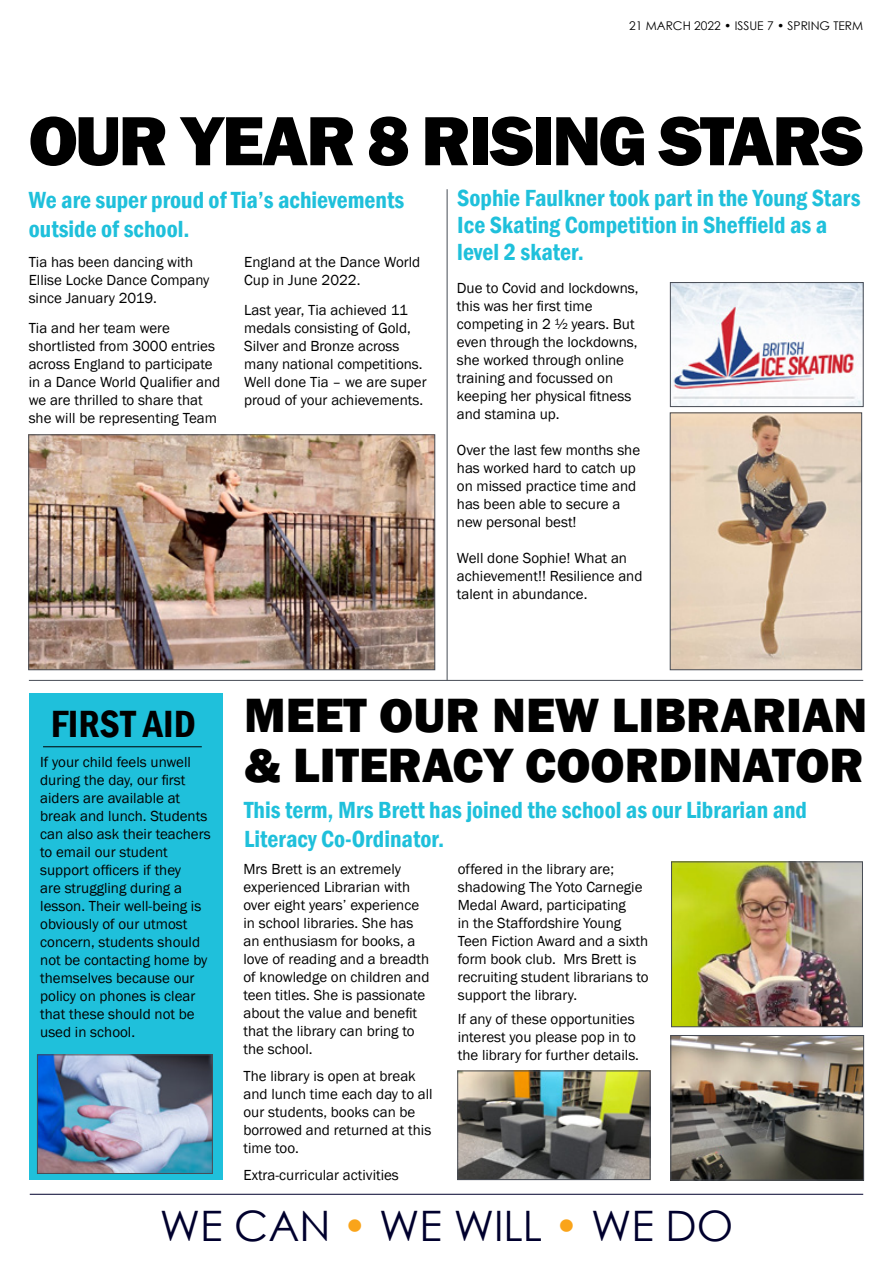
<style>
.page{position:relative;width:893px;height:1263px;background:#fff}
.page>*{position:absolute;margin:0;border:0;box-sizing:border-box;transform-origin:0 0}
.t1{font:800 72px "Franklin Gothic";letter-spacing:-.025em;color:#000}
.t2{font:800 49.5px/49.2px "Franklin Gothic";color:#000}
.t3{font:42px "Century Gothic";color:#00002d}
.t4{font:600 condensed 39px "Franklin Gothic";color:#000}
.t5{font:600 condensed 24px/28.8px "Franklin Gothic";color:#1fc0db}
.t6{font:15px/18px "Franklin Gothic";color:#000}
.t7{font:12px "Century Gothic";color:#000}
.s1{color:#faa41a}
</style>
<div class="page">
<hr style="left:30px;top:1194px;width:833px;height:1px;background:#00002d">
<div style="left:29px;top:693px;width:193px;height:486px;background:#1fc0db"></div>
<hr style="left:43px;top:746px;width:159px;height:1px;background:#000">
<img style="left:39px;top:1056px;width:172px;height:116px">
<div style="left:37px;top:1054px;width:176px;height:120px;border:1px solid #474c55"></div>
<hr style="left:29px;top:680px;width:834px;height:1px;background:#474c55">
<img style="left:672px;top:414px;width:188px;height:254px">
<div style="left:670px;top:412px;width:192px;height:258px;border:1px solid #474c55"></div>
<img style="left:30px;top:436px;width:403px;height:232px">
<div style="left:28px;top:434px;width:407px;height:236px;border:1px solid #474c55"></div>
<hr style="left:447px;top:189px;width:1px;height:491px;background:#474c55">
<img style="left:673px;top:863px;width:188px;height:162px">
<div style="left:671px;top:861px;width:192px;height:166px;border:1px solid #474c55"></div>
<img style="left:672px;top:1037px;width:190px;height:141px">
<div style="left:670px;top:1035px;width:194px;height:145px;border:1px solid #474c55"></div>
<img style="left:459px;top:1072px;width:189px;height:106px">
<div style="left:457px;top:1070px;width:193px;height:110px;border:1px solid #474c55"></div>
<img style="left:672px;top:284px;width:190px;height:121px">
<div style="left:670px;top:282px;width:194px;height:125px;border:1px solid #474c55"></div>
<p class="t7" style="left:629px;top:18px;width:236px">21 MARCH 2022 • ISSUE 7 • SPRING TERM</p>
<h1 class="t1" style="left:28px;top:94px;width:837px">OUR YEAR 8 RISING STARS</h1>
<h3 class="t5" style="left:29px;top:185px;width:377px">We are super proud of Tia’s achievements outside of school.</h3>
<h3 class="t5" style="left:457px;top:184px;width:405px;line-height:27px">Sophie Faulkner took part in the Young Stars<br>Ice Skating Competition in Sheffield as a level 2 skater.</h3>
<p class="t6" style="left:29px;top:253px;width:182px">Tia has been dancing with<br>Ellise Locke Dance Company since January 2019.</p>
<p class="t6" style="left:29px;top:319px;width:193px">Tia and her team were shortlisted from 3000 entries across England to participate in a Dance World Qualifier and we are thrilled to share that she will be representing Team</p>
<p class="t6" style="left:244px;top:253px;width:178px">England at the Dance World<br>Cup in June 2022.</p>
<p class="t6" style="left:244px;top:301px;width:184px">Last year, Tia achieved 11 medals consisting of Gold,<br>Silver and Bronze across many national competitions.<br>Well done Tia – we are super proud of your achievements.</p>
<p class="t6" style="left:457px;top:279px;width:183px">Due to Covid and lockdowns, this was her first time competing in 2 ½ years. But even through the lockdowns, she worked through online training and focussed on keeping her physical fitness and stamina up.</p>
<p class="t6" style="left:457px;top:441px;width:185px">Over the last few months she has worked hard to catch up on missed practice time and has been able to secure a new personal best!</p>
<p class="t6" style="left:457px;top:549px;width:187px">Well done Sophie! What an achievement!! Resilience and talent in abundance.</p>
<h3 class="t4" style="left:51px;top:697px;width:146px">FIRST AID</h3>
<p class="t6" style="left:40px;top:754px;width:172px">If your child feels unwell during the day, our first aiders are available at break and lunch. Students can also ask their teachers to email our student support officers if they<br>are struggling during a lesson. Their well-being is obviously of our utmost concern, students should not be contacting home by themselves because our policy on phones is clear that these should not be used in school.</p>
<h2 class="t2" style="left:244px;top:691px;width:625px">MEET OUR NEW LIBRARIAN &amp; LITERACY COORDINATOR</h2>
<h3 class="t5" style="left:244px;top:795px;width:564px">This term, Mrs Brett has joined the school as our Librarian and<br>Literacy Co-Ordinator.</h3>
<p class="t6" style="left:458px;top:860px;width:192px">offered in the library are; shadowing The Yoto Carnegie<br>Medal Award, participating<br>in the Staffordshire Young<br>Teen Fiction Award and a sixth form book club. Mrs Brett is recruiting student librarians to support the library.</p>
<p class="t6" style="left:458px;top:1010px;width:183px">If any of these opportunities interest you please pop in to the library for further details.</p>
<p class="t6" style="left:243px;top:860px;width:188px">Mrs Brett is an extremely experienced Librarian with over eight years’ experience in school libraries. She has an enthusiasm for books, a love of reading and a breadth of knowledge on children and teen titles. She is passionate about the value and benefit that the library can bring to the school.</p>
<p class="t6" style="left:243px;top:1067px;width:191px">The library is open at break and lunch time each day to all our students, books can be borrowed and returned at this time too.</p>
<p class="t6" style="left:243px;top:1166px;width:157px">Extra-curricular activities</p>
<h3 class="t3" style="left:160px;top:1197px;width:575px">WE CAN <span class="s1">•</span> WE WILL <span class="s1">•</span> WE DO</h3>
</div>
